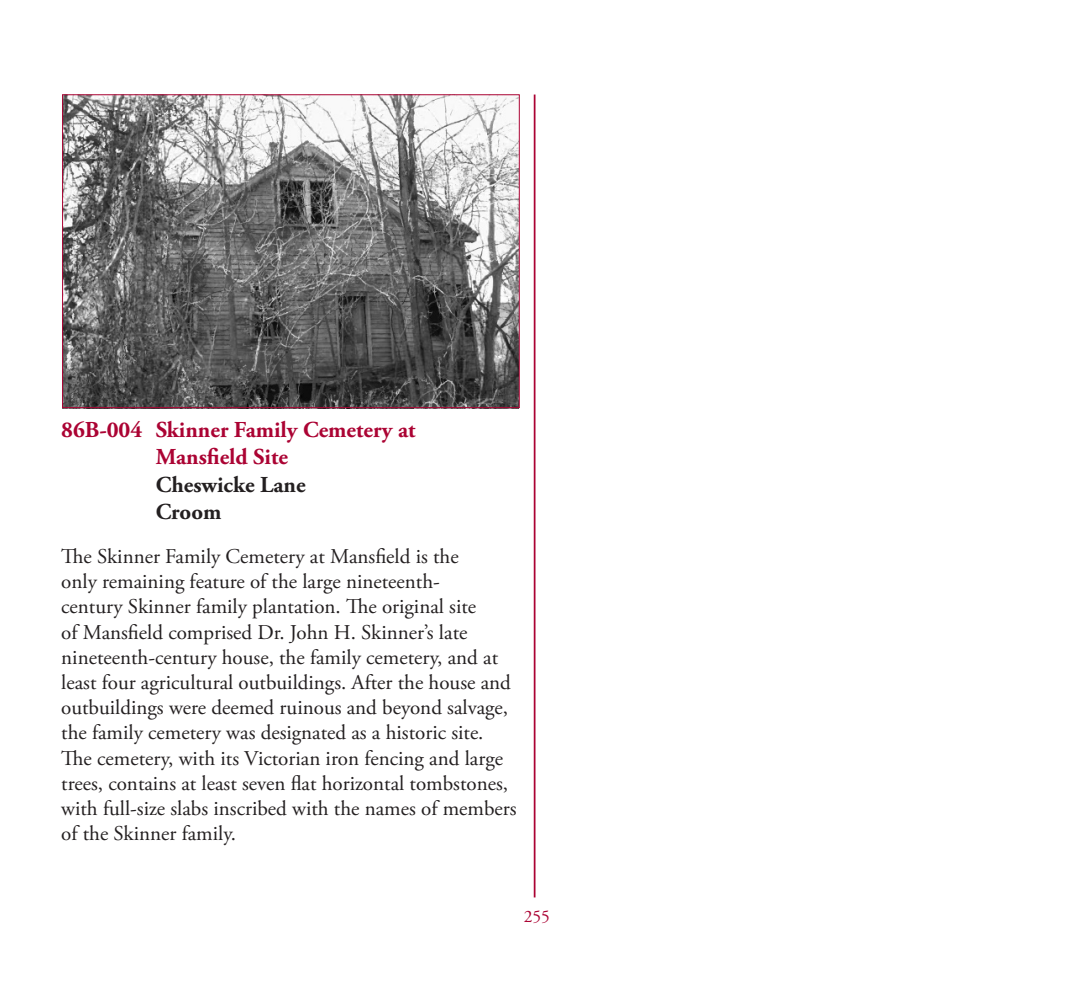
<style>
.page{position:relative;width:1071px;height:992px;background:#fff}
.page>*{position:absolute;margin:0;border:0;box-sizing:border-box;transform-origin:0 0}
.Site_Name_in_Color{font:700 22.75px/27.3px "Adobe Garamond Pro";color:#ab0333}
.Site_Name{font:700 22.75px "Adobe Garamond Pro";color:#231f20}
.t1{font:21px/25.2px "Adobe Garamond Pro";color:#231f20}
.t2{font:17.5px "Adobe Garamond Pro";color:#ab0333}
</style>
<div class="page">
<hr style="left:534px;top:94px;width:2px;height:803px;background:#ab0333">
<img style="left:62px;top:96px;width:457px;height:313px">
<div style="left:62px;top:94px;width:458px;height:314px;border:1px solid #ab0333"></div>
<p class="Site_Name_in_Color" style="left:156px;top:416px;width:261px;text-indent:-95px">86B-004 Skinner Family Cemetery at<br>Mansfield Site</p>
<p class="Site_Name" style="left:156px;top:471px;width:151px">Cheswicke Lane</p>
<p class="Site_Name" style="left:156px;top:498px;width:67px">Croom</p>
<p class="t1" style="left:61px;top:544px;width:457px">The Skinner Family Cemetery at Mansfield is the<br>only remaining feature of the large nineteenth-<br>century Skinner family plantation. The original site<br>of Mansfield comprised Dr. John H. Skinner’s late nineteenth-century house, the family cemetery, and at least four agricultural outbuildings. After the house and outbuildings were deemed ruinous and beyond salvage, the family cemetery was designated as a historic site.<br>The cemetery, with its Victorian iron fencing and large trees, contains at least seven flat horizontal tombstones, with full-size slabs inscribed with the names of members of the Skinner family.</p>
<p class="t2" style="left:524px;top:906px;width:28px">255</p>
</div>
